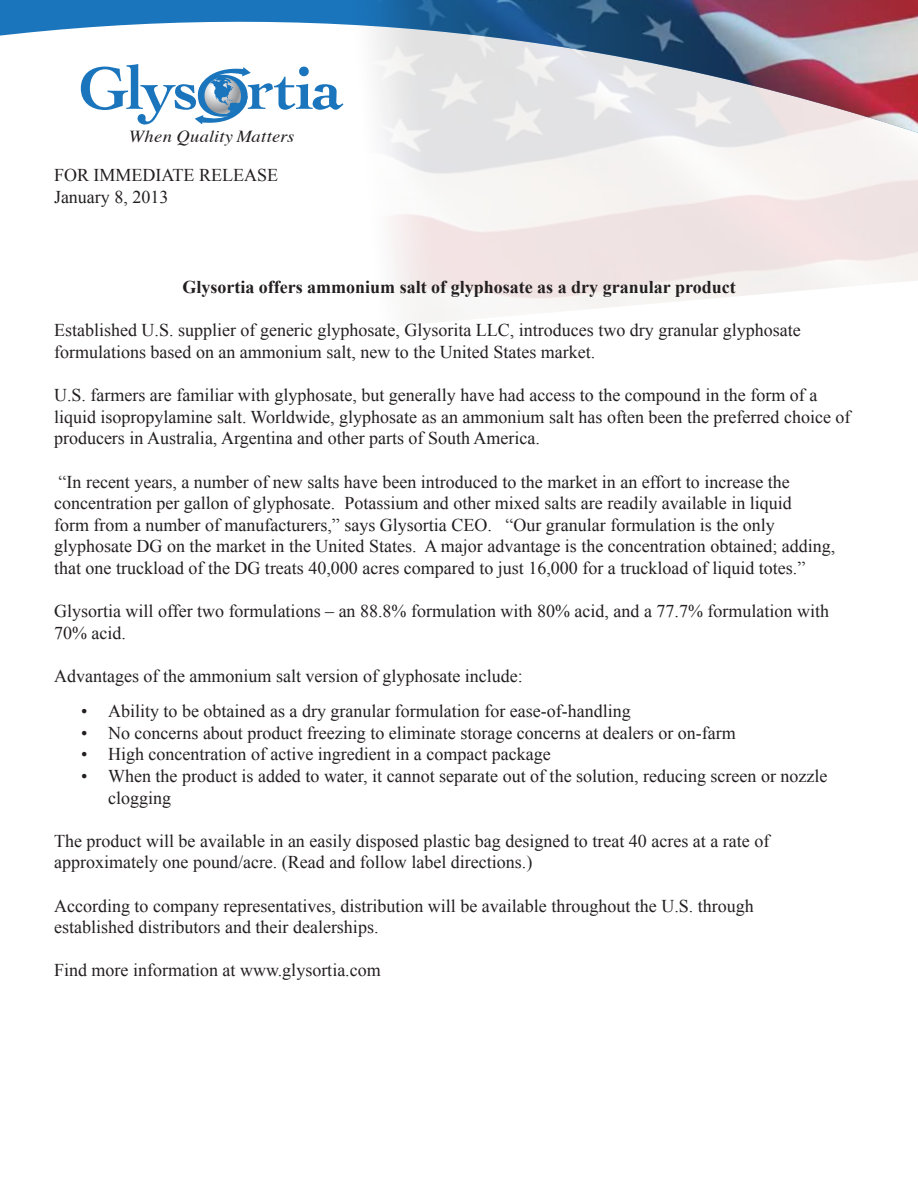
<style>
.page{position:relative;width:918px;height:1188px;background:#fff}
.page>*{position:absolute;margin:0;border:0;box-sizing:border-box;transform-origin:0 0}
.t1{font:700 63px "Cochin";letter-spacing:-.035em;color:#1b75bc}
.t2{font:18px/21.6px "Times New Roman";color:#231f20}
.t3{font:700 18px "Times New Roman";color:#231f20}
.t4{font:italic 16.8px "Times";letter-spacing:.02em;color:#231f20;scale:1.1 1}
.s1{font-weight:400;font-size:105px}
</style>
<div class="page">
<svg style="left:0;top:0;width:339px;height:125px"></svg>
<img style="left:339px;top:0;width:579px;height:324px">
<h1 class="t1" style="left:78px;top:51px;width:266px">Glys<span class="s1">o</span>rtia</h1>
<p class="t4" style="left:129px;top:122px;width:152px">When Quality Matters</p>
<p class="t2" style="left:54px;top:164px;width:226px">FOR IMMEDIATE RELEASE<br>January 8, 2013</p>
<p class="t3" style="left:182px;top:275px;width:555px">Glysortia offers ammonium salt of glyphosate as a dry granular product</p>
<p class="t2" style="left:54px;top:319px;width:748px">Established U.S. supplier of generic glyphosate, Glysorita LLC, introduces two dry granular glyphosate formulations based on an ammonium salt, new to the United States market.</p>
<p class="t2" style="left:54px;top:384px;width:798px">U.S. farmers are familiar with glyphosate, but generally have had access to the compound in the form of a liquid isopropylamine salt. Worldwide, glyphosate as an ammonium salt has often been the preferred choice of producers in Australia, Argentina and other parts of South America.</p>
<p class="t2" style="left:54px;top:471px;width:783px">“In recent years, a number of new salts have been introduced to the market in an effort to increase the concentration per gallon of glyphosate. Potassium and other mixed salts are readily available in liquid<br>form from a number of manufacturers,” says Glysortia CEO. “Our granular formulation is the only glyphosate DG on the market in the United States. A major advantage is the concentration obtained; adding, that one truckload of the DG treats 40,000 acres compared to just 16,000 for a truckload of liquid totes.”</p>
<p class="t2" style="left:54px;top:600px;width:777px">Glysortia will offer two formulations – an 88.8% formulation with 80% acid, and a 77.7% formulation with<br>70% acid.</p>
<p class="t2" style="left:54px;top:665px;width:470px">Advantages of the ammonium salt version of glyphosate include:</p>
<p class="t2" style="left:81px;top:700px;width:551px">• Ability to be obtained as a dry granular formulation for ease-of-handling</p>
<p class="t2" style="left:81px;top:722px;width:656px">• No concerns about product freezing to eliminate storage concerns at dealers or on-farm</p>
<p class="t2" style="left:81px;top:743px;width:471px">• High concentration of active ingredient in a compact package</p>
<p class="t2" style="left:108px;top:765px;width:721px;text-indent:-27px">• When the product is added to water, it cannot separate out of the solution, reducing screen or nozzle clogging</p>
<p class="t2" style="left:54px;top:830px;width:717px">The product will be available in an easily disposed plastic bag designed to treat 40 acres at a rate of approximately one pound/acre. (Read and follow label directions.)</p>
<p class="t2" style="left:54px;top:894px;width:701px">According to company representatives, distribution will be available throughout the U.S. through established distributors and their dealerships.</p>
<p class="t2" style="left:54px;top:959px;width:328px">Find more information at www.glysortia.com</p>
</div>
